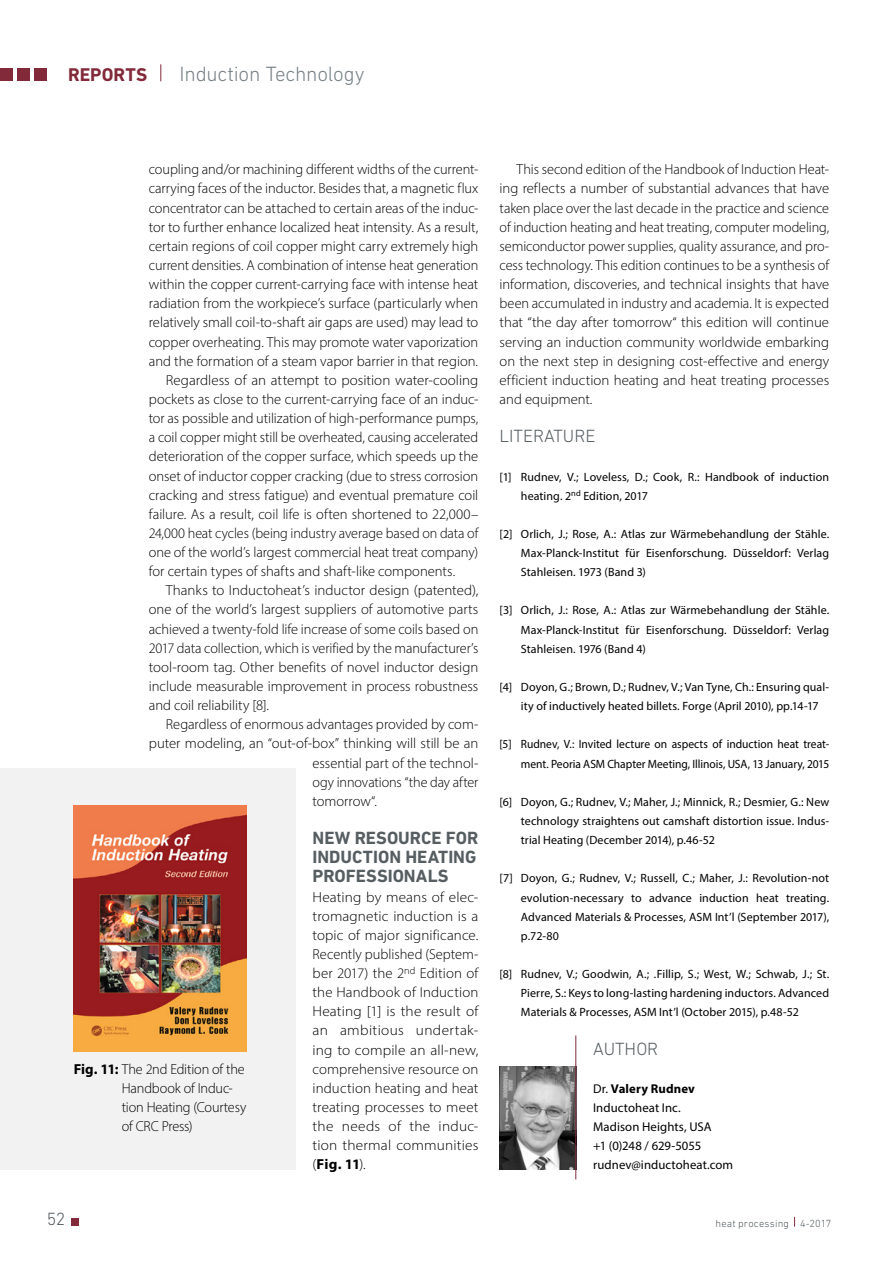
<style>
.page{position:relative;width:893px;height:1263px;background:#fff}
.page>*{position:absolute;margin:0;border:0;box-sizing:border-box;transform-origin:0 0}
.t1{font:300 21px "DIN Next LT Pro";letter-spacing:-.01em;color:#778186}
.t2{font:700 18.75px "DIN Next LT Pro";letter-spacing:.005em;color:#822a3a}
.T_Subline_1_Versal{font:700 18px/19.2px "DIN Next LT Pro";color:#575e62;text-align:justify}
.T_Headline_Autor_Lit{font:300 18px "DIN Next LT Pro";color:#575e62}
.T_Fliesstext_Einzug{font:300 14.55px/19.2px "Myriad Pro";letter-spacing:-.005em;color:#000;text-align:justify}
.T_Fliesstext{font:300 14.55px/19.2px "Myriad Pro";letter-spacing:.01em;color:#000;text-align:justify;scale:1.05 1}
.T_Bildunterschrift{font:300 14.55px/19.2px "Myriad Pro";letter-spacing:-.01em;color:#000}
.T_Autor_Beitragende{font:12.75px/19.2px "Myriad Pro";letter-spacing:.005em;color:#000}
.t3{font:12px/19.2px "Myriad Pro";letter-spacing:.005em;color:#000;text-align:justify}
.t4{font:12px/19.2px "Myriad Pro";letter-spacing:.005em;color:#000;text-align:right;scale:.96 1}
.t5{font:300 10.5px "DIN Next LT Pro";letter-spacing:.02em;color:#575e62}
.s1{font-weight:700}
</style>
<div class="page">
<div style="left:0;top:68px;width:13px;height:13px;background:#822a3a"></div>
<div style="left:17px;top:68px;width:13px;height:13px;background:#822a3a"></div>
<div style="left:34px;top:68px;width:13px;height:13px;background:#822a3a"></div>
<div style="left:71px;top:1218px;width:8px;height:7px;background:#822a3a"></div>
<svg style="left:160px;top:64px;width:1px;height:17px"></svg>
<img style="left:500px;top:1066px;width:75px;height:103px">
<hr style="left:575px;top:1035px;width:1px;height:144px;background:#822a3a">
<div style="left:0;top:767px;width:296px;height:402px;background:#f2f2f2"></div>
<img style="left:74px;top:806px;width:172px;height:245px">
<p class="t2" style="left:68px;top:63px;width:81px">REPORTS</p>
<h1 class="t1" style="left:180px;top:61px;width:186px">Induction Technology</h1>
<p class="T_Fliesstext_Einzug" style="left:149px;top:160px;width:331px">coupling and/or machining different widths of the current&shy;carrying faces of the inductor. Besides that, a magnetic flux concentrator can be attached to certain areas of the induc&shy;tor to further enhance localized heat intensity. As a result, certain regions of coil copper might carry extremely high current densities. A combination of intense heat generation within the copper current-carrying face with intense heat radiation from the workpiece’s surface (particularly when relatively small coil-to-shaft air gaps are used) may lead to copper overheating. This may promote water vaporization and the formation of a steam vapor barrier in that region.</p>
<p class="T_Fliesstext_Einzug" style="left:149px;top:370px;width:331px;text-indent:17px">Regardless of an attempt to position water-cooling pockets as close to the current-carrying face of an induc&shy;tor as possible and utilization of high-performance pumps, a coil copper might still be overheated, causing accelerated deterioration of the copper surface, which speeds up the onset of inductor copper cracking (due to stress corrosion cracking and stress fatigue) and eventual premature coil failure. As a result, coil life is often shortened to 22,000– 24,000 heat cycles (being industry average based on data of one of the world’s largest commercial heat treat company) for certain types of shafts and shaft-like components.</p>
<p class="T_Fliesstext_Einzug" style="left:149px;top:581px;width:331px;text-indent:17px">Thanks to Inductoheat’s inductor design (patented), one of the world’s largest suppliers of automotive parts achieved a twenty-fold life increase of some coils based on 2017 data collection, which is verified by the manufacturer’s tool-room tag. Other benefits of novel inductor design include measurable improvement in process robustness and coil reliability [8].</p>
<p class="T_Fliesstext_Einzug" style="left:166px;top:715px;width:314px">Regardless of enormous advantages provided by com-</p>
<p class="T_Fliesstext_Einzug" style="left:149px;top:734px;width:331px">puter modeling, an “out-of-box” thinking will still be an</p>
<p class="T_Fliesstext_Einzug" style="left:313px;top:753px;width:167px">essential part of the technol-</p>
<p class="T_Fliesstext_Einzug" style="left:313px;top:772px;width:167px">ogy innovations “the day after</p>
<p class="T_Fliesstext_Einzug" style="left:313px;top:791px;width:66px">tomorrow“.</p>
<p class="T_Subline_1_Versal" style="left:313px;top:828px;width:167px">NEW RESOURCE FOR INDUCTION HEATING PROFESSIONALS</p>
<p class="T_Fliesstext" style="left:313px;top:887px;width:159px">Heating by means of elec&shy;tromagnetic induction is a topic of major significance.<br>Recently published (Septem&shy;ber 2017) the 2<sup>nd</sup> Edition of the Handbook of Induction Heating [1] is the result of an ambitious undertak&shy;ing to compile an all-new, comprehensive resource on induction heating and heat treating processes to meet the needs of the induc&shy;tion thermal communities (<span class="s1">Fig. 11</span>).</p>
<p class="T_Bildunterschrift" style="left:122px;top:1059px;width:126px;text-indent:-48px"><span class="s1">Fig. 11:</span> The 2nd Edition of the<br>Handbook of Induc&shy;tion Heating (Courtesy of CRC Press)</p>
<p class="T_Fliesstext_Einzug" style="left:500px;top:160px;width:331px;text-indent:17px">This second edition of the Handbook of Induction Heat&shy;ing reflects a number of substantial advances that have taken place over the last decade in the practice and science of induction heating and heat treating, computer modeling, semiconductor power supplies, quality assurance, and pro&shy;cess technology. This edition continues to be a synthesis of information, discoveries, and technical insights that have been accumulated in industry and academia. It is expected that “the day after tomorrow“ this edition will continue serving an induction community worldwide embarking on the next step in designing cost-effective and energy efficient induction heating and heat treating processes and equipment.</p>
<p class="T_Headline_Autor_Lit" style="left:500px;top:426px;width:97px">LITERATURE</p>
<p class="t3" style="left:521px;top:467px;width:310px;text-indent:-21px">[1] Rudnev, V.; Loveless, D.; Cook, R.: Handbook of induction heating. 2<sup>nd</sup> Edition, 2017</p>
<p class="t3" style="left:521px;top:524px;width:310px;text-indent:-21px">[2] Orlich, J.; Rose, A.: Atlas zur Wärmebehandlung der Stähle.<br>Max-Planck-Institut für Eisenforschung. Düsseldorf: Verlag Stahleisen. 1973 (Band 3)</p>
<p class="t3" style="left:521px;top:601px;width:310px;text-indent:-21px">[3] Orlich, J.: Rose, A.: Atlas zur Wärmebehandlung der Stähle.<br>Max-Planck-Institut für Eisenforschung. Düsseldorf: Verlag Stahleisen. 1976 (Band 4)</p>
<p class="t3" style="left:521px;top:677px;width:310px;text-indent:-21px">[4] Doyon, G.; Brown, D.; Rudnev, V.; Van Tyne, Ch.: Ensuring qual&shy;ity of inductively heated billets. Forge (April 2010), pp.14-17</p>
<p class="t4" style="left:500px;top:735px;width:345px">[5] Rudnev, V.: Invited lecture on aspects of induction heat treat&shy;ment. Peoria ASM Chapter Meeting, Illinois, USA, 13 January, 2015</p>
<p class="t3" style="left:521px;top:792px;width:310px;text-indent:-21px">[6] Doyon, G.; Rudnev, V.; Maher, J.; Minnick, R.; Desmier, G.: New technology straightens out camshaft distortion issue. Indus&shy;trial Heating (December 2014), p.46-52</p>
<p class="t3" style="left:521px;top:868px;width:310px;text-indent:-21px">[7] Doyon, G.; Rudnev, V.; Russell, C.; Maher, J.: Revolution-not evolution-necessary to advance induction heat treating.<br>Advanced Materials &amp; Processes, ASM Int’l (September 2017), p.72-80</p>
<p class="t3" style="left:521px;top:964px;width:310px;text-indent:-21px">[8] Rudnev, V.; Goodwin, A.; .Fillip, S.; West, W.; Schwab, J.; St.<br>Pierre, S.: Keys to long-lasting hardening inductors. Advanced Materials &amp; Processes, ASM Int’l (October 2015), p.48-52</p>
<p class="T_Headline_Autor_Lit" style="left:593px;top:1038px;width:67px">AUTHOR</p>
<p class="T_Autor_Beitragende" style="left:593px;top:1079px;width:141px">Dr. <span class="s1">Valery Rudnev<br></span>Inductoheat Inc.<br>Madison Heights, USA<br>+1 (0)248 / 629-5055 rudnev@inductoheat.com</p>
<p class="T_Headline_Autor_Lit" style="left:47px;top:1209px;width:20px">52</p>
<p class="t5" style="left:715px;top:1217px;width:117px">heat processing 4-2017</p>
</div>
